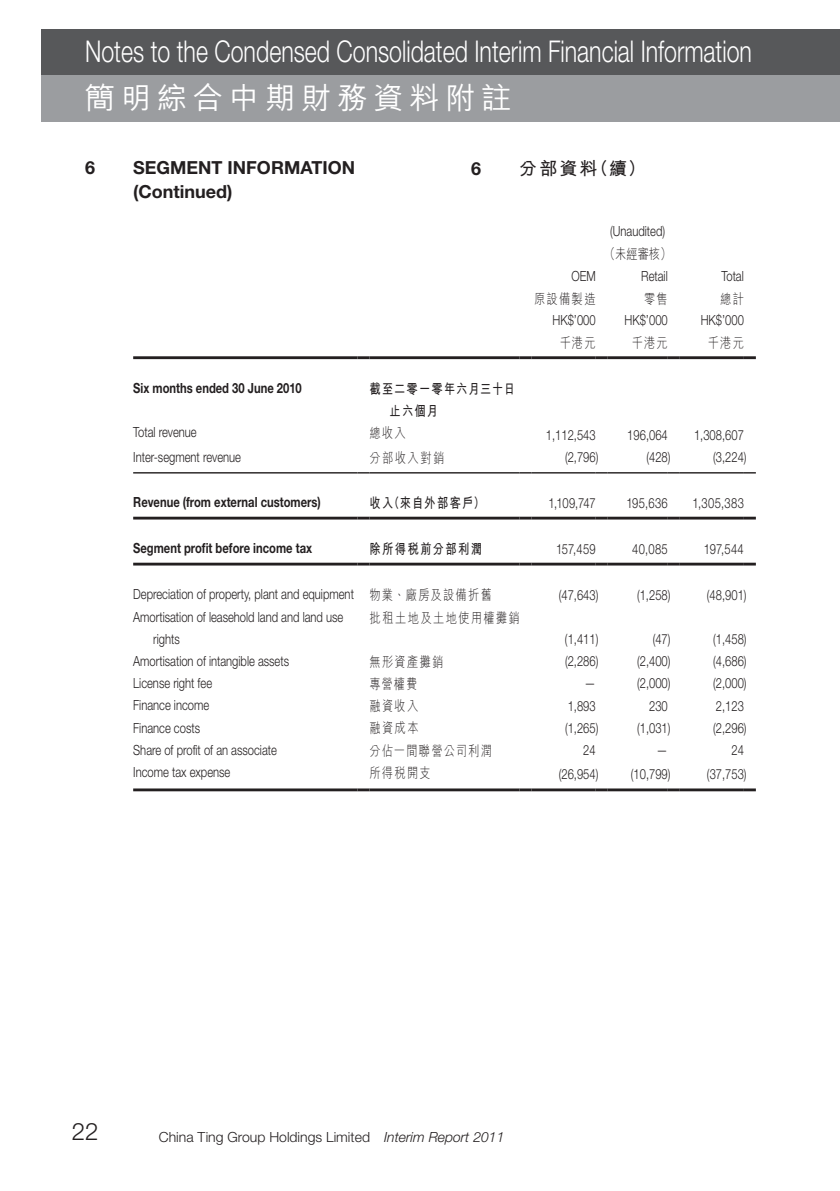
<style>
.page{position:relative;width:840px;height:1191px;background:#fff}
.page>*{position:absolute;margin:0;border:0;box-sizing:border-box;transform-origin:0 0}
.t1{font:300 30px "Helvetica Neue LT Std";color:#fff;scale:.77 1}
.t2{font:500 30px "M Hei HK";letter-spacing:.2em;color:#fff}
.t3{font:300 24px "Helvetica Neue LT Std";color:#231f20}
.t4{font:700 18px/24px "Helvetica Neue LT Std";color:#231f20}
.t5{font:700 18px "M Hei HK";color:#231f20}
.t6{font:300 14px/22px "Helvetica Neue LT Std";color:#231f20;scale:.8 1}
.t7{font:700 14px "Helvetica Neue LT Std";color:#231f20;scale:.8 1}
.t8{font:300 14px "M Hei HK";letter-spacing:.12em;color:#231f20;scale:.8 1}
.t9{font:300 14px "Helvetica Neue LT Std";color:#231f20}
.t10{font:700 14px/22px "M Hei HK";letter-spacing:.115em;color:#231f20;scale:.8 1}
.s1{font-family:"M Hei HK"}
.s2{font-style:italic}
</style>
<div class="page">
<div style="left:42px;top:29px;width:797px;height:47px;background:#57585a"></div>
<div style="left:42px;top:75px;width:797px;height:47px;background:#9b9da0"></div>
<hr style="left:133px;top:356px;width:224px;height:3px;background:#231f20">
<svg style="left:357px;top:356px;width:12px;height:3px"></svg>
<hr style="left:369px;top:356px;width:150px;height:3px;background:#231f20">
<svg style="left:519px;top:356px;width:12px;height:3px"></svg>
<hr style="left:531px;top:356px;width:64px;height:3px;background:#231f20">
<svg style="left:595px;top:356px;width:12px;height:3px"></svg>
<hr style="left:607px;top:356px;width:60px;height:3px;background:#231f20">
<svg style="left:667px;top:356px;width:12px;height:3px"></svg>
<hr style="left:679px;top:356px;width:64px;height:3px;background:#231f20">
<svg style="left:743px;top:356px;width:12px;height:3px"></svg>
<hr style="left:133px;top:517px;width:224px;height:2px;background:#231f20">
<svg style="left:357px;top:517px;width:12px;height:2px"></svg>
<hr style="left:369px;top:517px;width:150px;height:2px;background:#231f20">
<svg style="left:519px;top:517px;width:12px;height:2px"></svg>
<hr style="left:531px;top:517px;width:64px;height:2px;background:#231f20">
<svg style="left:595px;top:517px;width:12px;height:2px"></svg>
<hr style="left:607px;top:517px;width:60px;height:2px;background:#231f20">
<svg style="left:667px;top:517px;width:12px;height:2px"></svg>
<hr style="left:679px;top:517px;width:64px;height:2px;background:#231f20">
<svg style="left:743px;top:517px;width:12px;height:2px"></svg>
<hr style="left:133px;top:562px;width:224px;height:3px;background:#231f20">
<svg style="left:357px;top:562px;width:12px;height:3px"></svg>
<hr style="left:369px;top:562px;width:150px;height:3px;background:#231f20">
<svg style="left:519px;top:562px;width:12px;height:3px"></svg>
<hr style="left:531px;top:562px;width:64px;height:3px;background:#231f20">
<svg style="left:595px;top:562px;width:12px;height:3px"></svg>
<hr style="left:607px;top:562px;width:60px;height:3px;background:#231f20">
<svg style="left:667px;top:562px;width:12px;height:3px"></svg>
<hr style="left:679px;top:562px;width:64px;height:3px;background:#231f20">
<svg style="left:743px;top:562px;width:12px;height:3px"></svg>
<hr style="left:133px;top:788px;width:224px;height:3px;background:#231f20">
<svg style="left:357px;top:788px;width:12px;height:3px"></svg>
<hr style="left:369px;top:788px;width:150px;height:3px;background:#231f20">
<svg style="left:519px;top:788px;width:12px;height:3px"></svg>
<hr style="left:531px;top:788px;width:64px;height:3px;background:#231f20">
<svg style="left:595px;top:788px;width:12px;height:3px"></svg>
<hr style="left:607px;top:788px;width:60px;height:3px;background:#231f20">
<svg style="left:667px;top:788px;width:12px;height:3px"></svg>
<hr style="left:679px;top:788px;width:64px;height:3px;background:#231f20">
<svg style="left:743px;top:788px;width:12px;height:3px"></svg>
<hr style="left:133px;top:472px;width:224px;height:1px;background:#231f20">
<svg style="left:357px;top:472px;width:12px;height:1px"></svg>
<hr style="left:369px;top:472px;width:150px;height:1px;background:#231f20">
<svg style="left:519px;top:472px;width:12px;height:1px"></svg>
<hr style="left:531px;top:472px;width:64px;height:1px;background:#231f20">
<svg style="left:595px;top:472px;width:12px;height:1px"></svg>
<hr style="left:607px;top:472px;width:60px;height:1px;background:#231f20">
<svg style="left:667px;top:472px;width:12px;height:1px"></svg>
<hr style="left:679px;top:472px;width:64px;height:1px;background:#231f20">
<svg style="left:743px;top:472px;width:12px;height:1px"></svg>
<h1 class="t1" style="left:85px;top:33px;width:867px">Notes to the Condensed Consolidated Interim Financial Information</h1>
<h1 class="t2" style="left:85px;top:76px;width:427px">簡明綜合中期財務資料附註</h1>
<p class="t4" style="left:85px;top:155px;width:12px">6</p>
<p class="t4" style="left:133px;top:155px;width:26px">Segment</p>
<p class="t4" style="left:133px;top:155px;width:137px;text-indent:94px">in formation (Continued)</p>
<p class="t4" style="left:471px;top:156px;width:12px">6</p>
<p class="t5" style="left:519px;top:155px;width:128px">分部資料（續）</p>
<p class="t6" style="left:610px;top:220px;width:70px">(Unaudited)</p>
<p class="t8" style="left:603px;top:244px;width:86px">（未經審核）</p>
<p class="t6" style="left:571px;top:264px;width:32px">OEM</p>
<p class="t6" style="left:640px;top:264px;width:35px">Retail</p>
<p class="t6" style="left:721px;top:264px;width:30px">Total</p>
<p class="t8" style="left:534px;top:289px;width:78px">原設備製造</p>
<p class="t8" style="left:643px;top:289px;width:31px">零售</p>
<p class="t8" style="left:719px;top:289px;width:31px">總計</p>
<p class="t6" style="left:552px;top:309px;width:55px">HK$’000</p>
<p class="t6" style="left:624px;top:309px;width:55px">HK$’000</p>
<p class="t6" style="left:700px;top:309px;width:55px">HK$’000</p>
<p class="t8" style="left:559px;top:333px;width:46px">千港元</p>
<p class="t8" style="left:631px;top:333px;width:46px">千港元</p>
<p class="t8" style="left:707px;top:333px;width:46px">千港元</p>
<p class="t7" style="left:133px;top:379px;width:212px">Six months ended 30 June 2010</p>
<p class="t10" style="left:389px;top:377px;width:158px;text-indent:-20px">截至二零一零年六月三十日止六個月</p>
<p class="t6" style="left:133px;top:421px;width:81px">Total revenue</p>
<p class="t8" style="left:369px;top:423px;width:47px">總收入</p>
<p class="t6" style="left:545px;top:424px;width:64px">1,112,543</p>
<p class="t6" style="left:627px;top:424px;width:52px">196,064</p>
<p class="t6" style="left:693px;top:424px;width:64px">1,308,607</p>
<p class="t6" style="left:133px;top:446px;width:136px">Inter-segment revenue</p>
<p class="t8" style="left:369px;top:448px;width:95px">分部收入對銷</p>
<p class="t6" style="left:564px;top:446px;width:43px">(2,796)</p>
<p class="t6" style="left:646px;top:446px;width:32px">(428)</p>
<p class="t6" style="left:712px;top:446px;width:43px">(3,224)</p>
<p class="t7" style="left:133px;top:494px;width:236px">Revenue (from external customers)</p>
<p class="t10" style="left:369px;top:491px;width:145px">收入（來自外部客戶）</p>
<p class="t6" style="left:548px;top:492px;width:61px">1,109,747</p>
<p class="t6" style="left:626px;top:492px;width:53px">195,636</p>
<p class="t6" style="left:692px;top:492px;width:66px">1,305,383</p>
<p class="t7" style="left:133px;top:540px;width:225px">Segment profit before income tax</p>
<p class="t10" style="left:369px;top:537px;width:142px">除所得稅前分部利潤</p>
<p class="t6" style="left:555px;top:538px;width:51px">157,459</p>
<p class="t6" style="left:632px;top:538px;width:46px">40,085</p>
<p class="t6" style="left:703px;top:538px;width:51px">197,544</p>
<p class="t6" style="left:133px;top:583px;width:450px">Depreciation of property, plant and equipment <span class="s1">物業、廠房及設備折舊</span></p>
<p class="t6" style="left:558px;top:583px;width:51px">(47,643)</p>
<p class="t6" style="left:636px;top:583px;width:43px">(1,258)</p>
<p class="t6" style="left:706px;top:583px;width:51px">(48,901)</p>
<p class="t6" style="left:153px;top:605px;width:239px;text-indent:-20px">Amortisation of leasehold land and land use rights</p>
<p class="t8" style="left:369px;top:607px;width:189px">批租土地及土地使用權攤銷</p>
<p class="t6" style="left:564px;top:627px;width:43px">(1,411)</p>
<p class="t6" style="left:652px;top:627px;width:24px">(47)</p>
<p class="t6" style="left:712px;top:627px;width:43px">(1,458)</p>
<p class="t6" style="left:133px;top:649px;width:196px">Amortisation of intangible assets</p>
<p class="t8" style="left:369px;top:651px;width:94px">無形資產攤銷</p>
<p class="t6" style="left:564px;top:649px;width:43px">(2,286)</p>
<p class="t6" style="left:636px;top:649px;width:43px">(2,400)</p>
<p class="t6" style="left:712px;top:649px;width:43px">(4,686)</p>
<p class="t6" style="left:133px;top:671px;width:100px">License right fee</p>
<p class="t8" style="left:369px;top:674px;width:61px">專營權費</p>
<p class="t6" style="left:584px;top:672px;width:16px">—</p>
<p class="t6" style="left:636px;top:672px;width:43px">(2,000)</p>
<p class="t6" style="left:712px;top:672px;width:43px">(2,000)</p>
<p class="t6" style="left:133px;top:694px;width:96px">Finance income</p>
<p class="t8" style="left:369px;top:696px;width:62px">融資收入</p>
<p class="t6" style="left:567px;top:694px;width:37px">1,893</p>
<p class="t6" style="left:648px;top:694px;width:25px">230</p>
<p class="t6" style="left:715px;top:694px;width:37px">2,123</p>
<p class="t6" style="left:133px;top:716px;width:85px">Finance costs</p>
<p class="t8" style="left:369px;top:718px;width:63px">融資成本</p>
<p class="t6" style="left:564px;top:716px;width:43px">(1,265)</p>
<p class="t6" style="left:636px;top:716px;width:43px">(1,031)</p>
<p class="t6" style="left:712px;top:716px;width:43px">(2,296)</p>
<p class="t6" style="left:133px;top:738px;width:181px">Share of profit of an associate</p>
<p class="t8" style="left:369px;top:740px;width:154px">分佔一間聯營公司利潤</p>
<p class="t6" style="left:583px;top:739px;width:17px">24</p>
<p class="t6" style="left:656px;top:739px;width:16px">—</p>
<p class="t6" style="left:731px;top:739px;width:17px">24</p>
<p class="t6" style="left:133px;top:761px;width:123px">Income tax expense</p>
<p class="t8" style="left:369px;top:763px;width:78px">所得稅開支</p>
<p class="t6" style="left:558px;top:763px;width:51px">(26,954)</p>
<p class="t6" style="left:630px;top:763px;width:51px">(10,799)</p>
<p class="t6" style="left:706px;top:763px;width:51px">(37,753)</p>
<h2 class="t3" style="left:72px;top:1116px;width:28px">22</h2>
<p class="t9" style="left:159px;top:1128px;width:347px">China Ting Group Holdings Limited <span class="s2">Interim Report 2011</span></p>
</div>
